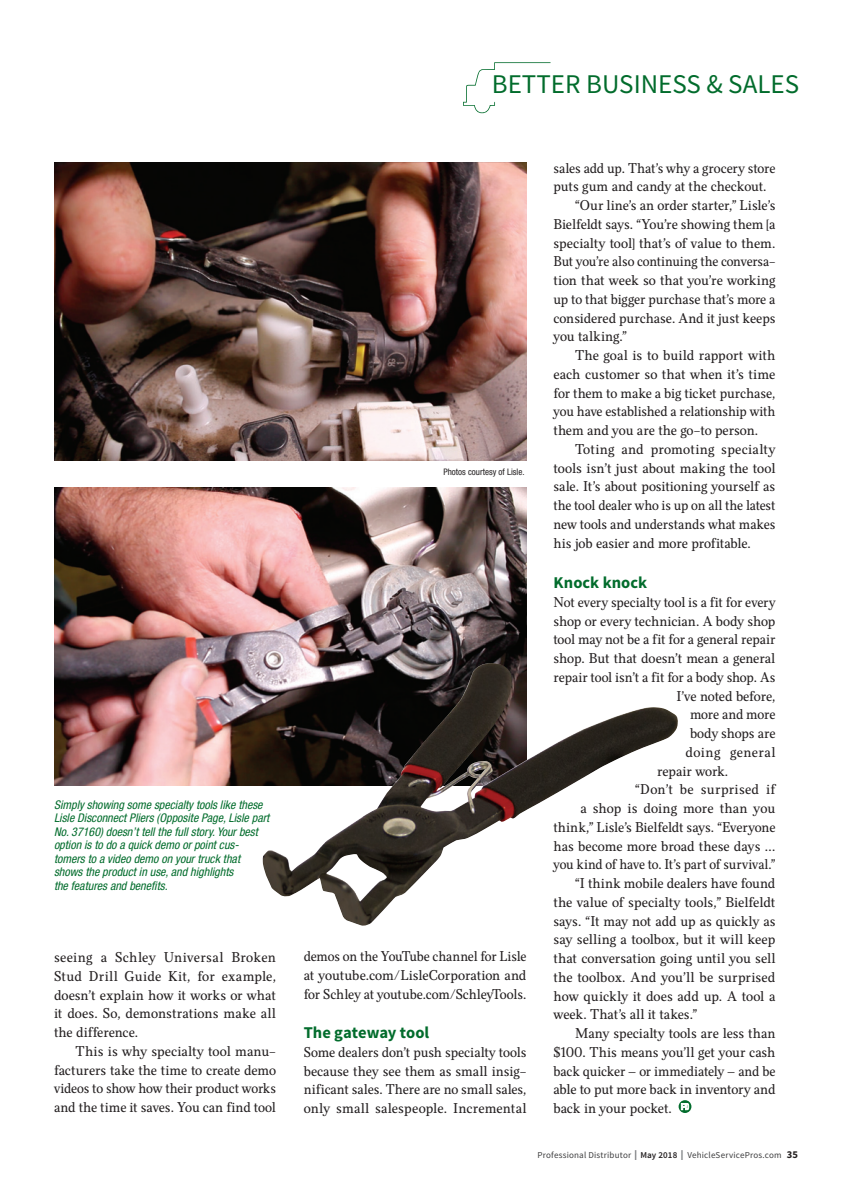
<style>
.page{position:relative;width:864px;height:1188px;background:#fff}
.page>*{position:absolute;margin:0;border:0;box-sizing:border-box;transform-origin:0 0}
.t1{font:27px "Source Sans Pro";color:#026c2c}
.t2{font:700 16.5px "Source Sans Pro";color:#026c2c}
.t3{font:14.25px/18.8px "Felice";color:#231f20;text-align:justify}
.t4{font:14.25px "Felice";color:#231f20;scale:.96 1}
.t5{font:14.25px "Felice";letter-spacing:.02em;color:#231f20}
.t6{font:14.25px "Felice";letter-spacing:.025em;color:#231f20}
.t7{font:italic condensed 12px/13.5px "Helvetica Neue LT Std";color:#026c2c}
.t8{font:9px "Source Sans Pro";letter-spacing:.02em;color:#3e3e3f}
.t9{font:condensed 9px "Helvetica Neue LT Std";color:#231f20}
.s1{font-size:15px;color:#808285}
.s2{font-weight:600;color:#231f20}
.s3{font-weight:700;font-size:10.5px;color:#231f20}
</style>
<div class="page">
<svg style="left:463px;top:62px;width:88px;height:51px"></svg>
<svg style="left:679px;top:1100px;width:12px;height:13px"></svg>
<svg style="left:681px;top:1103px;width:8px;height:7px"></svg>
<img style="left:54px;top:162px;width:472px;height:298px">
<img style="left:54px;top:487px;width:472px;height:298px">
<img style="left:263px;top:663px;width:415px;height:263px">
<p class="t7" style="left:54px;top:798px;width:217px">Simply showing some specialty tools like these Lisle Disconnect Pliers (Opposite Page, Lisle part No. 37160) doesn’t tell the full story. Your best option is to do a quick demo or point cus&shy;tomers to a video demo on your truck that shows the product in use, and highlights<br>the features and benefits.</p>
<p class="t6" style="left:54px;top:952px;width:224px">seeing a Schley Universal Broken</p>
<p class="t3" style="left:54px;top:968px;width:224px">Stud Drill Guide Kit, for example,</p>
<p class="t3" style="left:54px;top:987px;width:223px">doesn’t explain how it works or what</p>
<p class="t3" style="left:54px;top:1005px;width:224px">it does. So, demonstrations make all</p>
<p class="t3" style="left:54px;top:1024px;width:86px">the difference.</p>
<p class="t3" style="left:76px;top:1043px;width:202px">This is why specialty tool manu-</p>
<p class="t3" style="left:54px;top:1062px;width:224px">facturers take the time to create demo</p>
<p class="t3" style="left:54px;top:1080px;width:224px">videos to show how their product works</p>
<p class="t3" style="left:54px;top:1099px;width:224px">and the time it saves. You can find tool</p>
<p class="t1" style="left:492px;top:68px;width:309px">BETTER BUSINESS &amp; SALES</p>
<p class="t9" style="left:443px;top:466px;width:83px">Photos courtesy of Lisle.</p>
<p class="t3" style="left:304px;top:948px;width:224px">demos on the YouTube channel for Lisle at youtube.com/LisleCorporation and for Schley at youtube.com/SchleyTools.</p>
<p class="t2" style="left:304px;top:1026px;width:127px">The gateway tool</p>
<p class="t3" style="left:304px;top:1044px;width:224px">Some dealers don’t push specialty tools because they see them as small insig&shy;nificant sales. There are no small sales, only small salespeople. Incremental</p>
<p class="t3" style="left:554px;top:160px;width:224px">sales add up. That’s why a grocery store</p>
<p class="t3" style="left:554px;top:178px;width:215px">puts gum and candy at the checkout.</p>
<p class="t3" style="left:575px;top:197px;width:202px">“Our line’s an order starter,” Lisle’s</p>
<p class="t3" style="left:554px;top:216px;width:224px">Bielfeldt says. “You’re showing them [a</p>
<p class="t3" style="left:554px;top:235px;width:223px">specialty tool] that’s of value to them.</p>
<p class="t4" style="left:554px;top:256px;width:233px">But you’re also continuing the conversa-</p>
<p class="t3" style="left:554px;top:272px;width:223px">tion that week so that you’re working</p>
<p class="t3" style="left:554px;top:291px;width:223px">up to that bigger purchase that’s more a</p>
<p class="t3" style="left:554px;top:310px;width:224px">considered purchase. And it just keeps</p>
<p class="t3" style="left:554px;top:328px;width:75px">you talking.”</p>
<p class="t3" style="left:575px;top:347px;width:202px">The goal is to build rapport with</p>
<p class="t3" style="left:553px;top:366px;width:223px">each customer so that when it’s time</p>
<p class="t3" style="left:554px;top:385px;width:223px">for them to make a big ticket purchase,</p>
<p class="t3" style="left:554px;top:403px;width:224px">you have established a relationship with</p>
<p class="t3" style="left:554px;top:422px;width:206px">them and you are the go-to person.</p>
<p class="t5" style="left:575px;top:444px;width:202px">Toting and promoting specialty</p>
<p class="t3" style="left:553px;top:460px;width:224px">tools isn’t just about making the tool</p>
<p class="t3" style="left:554px;top:478px;width:223px">sale. It’s about positioning yourself as</p>
<p class="t3" style="left:554px;top:497px;width:224px">the tool dealer who is up on all the latest</p>
<p class="t3" style="left:554px;top:516px;width:224px">new tools and understands what makes</p>
<p class="t3" style="left:554px;top:535px;width:199px">his job easier and more profitable.</p>
<p class="t2" style="left:554px;top:576px;width:95px">Knock knock</p>
<p class="t3" style="left:554px;top:594px;width:224px">Not every specialty tool is a fit for every</p>
<p class="t3" style="left:554px;top:612px;width:224px">shop or every technician. A body shop</p>
<p class="t3" style="left:554px;top:631px;width:224px">tool may not be a fit for a general repair</p>
<p class="t3" style="left:554px;top:650px;width:223px">shop. But that doesn’t mean a general</p>
<p class="t3" style="left:554px;top:669px;width:224px">repair tool isn’t a fit for a body shop. As</p>
<p class="t3" style="left:676px;top:687px;width:101px">I’ve noted before,</p>
<p class="t3" style="left:690px;top:706px;width:87px">more and more</p>
<p class="t3" style="left:690px;top:725px;width:87px">body shops are</p>
<p class="t6" style="left:686px;top:746px;width:91px">doing general</p>
<p class="t3" style="left:657px;top:762px;width:73px">repair work.</p>
<p class="t5" style="left:635px;top:784px;width:142px">“Don’t be surprised if</p>
<p class="t3" style="left:581px;top:800px;width:196px">a shop is doing more than you</p>
<p class="t3" style="left:554px;top:819px;width:224px">think,” Lisle’s Bielfeldt says. “Everyone</p>
<p class="t3" style="left:554px;top:837px;width:223px">has become more broad these days …</p>
<p class="t4" style="left:554px;top:859px;width:233px">you kind of have to. It’s part of survival.”</p>
<p class="t3" style="left:575px;top:875px;width:202px">“I think mobile dealers have found</p>
<p class="t3" style="left:554px;top:894px;width:223px">the value of specialty tools,” Bielfeldt</p>
<p class="t3" style="left:554px;top:912px;width:224px">says. “It may not add up as quickly as</p>
<p class="t3" style="left:554px;top:931px;width:224px">say selling a toolbox, but it will keep</p>
<p class="t3" style="left:554px;top:950px;width:223px">that conversation going until you sell</p>
<p class="t3" style="left:554px;top:969px;width:223px">the toolbox. And you’ll be surprised</p>
<p class="t3" style="left:554px;top:987px;width:223px">how quickly it does add up. A tool a</p>
<p class="t3" style="left:554px;top:1006px;width:145px">week. That’s all it takes.”</p>
<p class="t3" style="left:575px;top:1025px;width:202px">Many specialty tools are less than</p>
<p class="t3" style="left:554px;top:1044px;width:223px">$100. This means you’ll get your cash</p>
<p class="t3" style="left:554px;top:1062px;width:224px">back quicker — or immediately — and be</p>
<p class="t3" style="left:554px;top:1081px;width:224px">able to put more back in inventory and</p>
<p class="t3" style="left:554px;top:1100px;width:120px">back in your pocket.</p>
<p class="t8" style="left:538px;top:1150px;width:262px">Professional Distributor <span class="s1">I</span> <span class="s2">May 2018</span> <span class="s1">I</span> VehicleServicePros.com <span class="s3">35</span></p>
</div>
